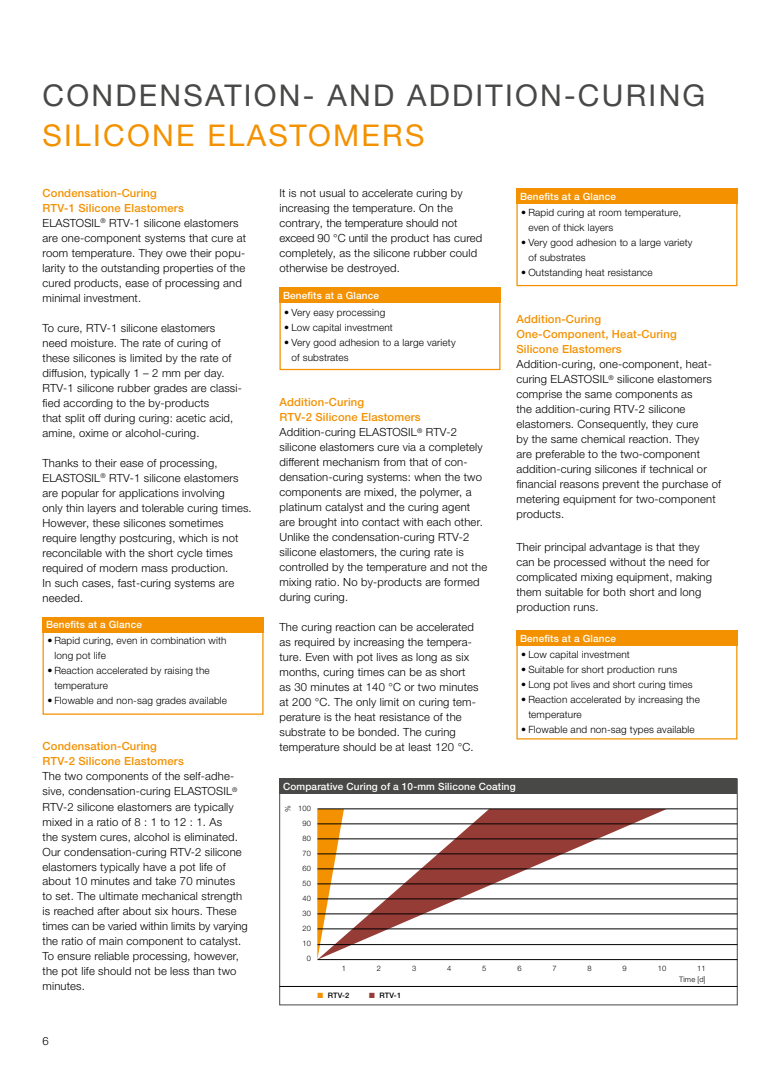
<style>
.page{position:relative;width:780px;height:1088px;background:#fff}
.page>*{position:absolute;margin:0;border:0;box-sizing:border-box;transform-origin:0 0}
.t1{font:30px "Neue Helveticafor WACKER 55";letter-spacing:.075em;color:#484847}
.t2{font:30px "Neue Helveticafor WACKER 55";letter-spacing:.075em;color:#f39100}
.t3{font:11.25px/15px "Neue Helveticafor WACKER 45";letter-spacing:.015em;color:#000}
.t4{font:11.25px/15px "Neue Helveticafor WACKER 65";letter-spacing:.015em;color:#f39100}
.t5{font:10px/15px "Neue Helveticafor WACKER 45";letter-spacing:.015em;color:#000}
.t6{font:10px "Neue Helveticafor WACKER 65";letter-spacing:.015em;color:#fff}
.t7{font:7.5px/15px "Neue Helveticafor WACKER 45";letter-spacing:.015em;color:#000;text-align:right}
.t8{font:7.5px "Neue Helveticafor WACKER 65";letter-spacing:.015em;color:#000}
.s1{color:#f39100}
.s2{color:#963c36}
</style>
<div class="page">
<div style="left:279px;top:289px;width:221px;height:81px;border:1px solid #f39100"></div>
<div style="left:279px;top:288px;width:221px;height:15px;background:#f39100"></div>
<div style="left:43px;top:617px;width:220px;height:98px;border:1px solid #f39100"></div>
<div style="left:43px;top:617px;width:220px;height:15px;background:#f39100"></div>
<svg style="left:317px;top:809px;width:349px;height:150px"></svg>
<div style="left:279px;top:779px;width:458px;height:15px;background:#484847"></div>
<hr style="left:279px;top:986px;width:458px;height:1px;background:#000">
<hr style="left:317px;top:808px;width:420px;height:1px;background:#000">
<hr style="left:317px;top:823px;width:420px;height:1px;background:#000">
<hr style="left:317px;top:838px;width:420px;height:1px;background:#000">
<hr style="left:317px;top:853px;width:420px;height:1px;background:#000">
<hr style="left:317px;top:868px;width:420px;height:1px;background:#000">
<hr style="left:317px;top:883px;width:420px;height:1px;background:#000">
<hr style="left:317px;top:898px;width:420px;height:1px;background:#000">
<hr style="left:317px;top:913px;width:420px;height:1px;background:#000">
<hr style="left:317px;top:944px;width:420px;height:1px;background:#000">
<hr style="left:317px;top:928px;width:420px;height:1px;background:#000">
<hr style="left:317px;top:959px;width:420px;height:1px;background:#000">
<div style="left:516px;top:189px;width:221px;height:97px;border:1px solid #f39100"></div>
<div style="left:516px;top:189px;width:221px;height:15px;background:#f39100"></div>
<div style="left:516px;top:631px;width:221px;height:15px;background:#f39100"></div>
<h1 class="t1" style="left:43px;top:77px;width:664px">CONDENSATION- AND ADDITION-CURING</h1>
<h1 class="t2" style="left:43px;top:117px;width:383px">SILICONE ELASTOMERS</h1>
<p class="t4" style="left:43px;top:185px;width:143px">Condensation-Curing<br>RTV-1 Silicone Elastomers</p>
<p class="t3" style="left:43px;top:215px;width:205px">ELASTOSIL<sup>®</sup> RTV-1 silicone elastomers are one-component systems that cure at room temperature. They owe their popu&shy;larity to the outstanding properties of the cured products, ease of processing and minimal investment.</p>
<p class="t3" style="left:43px;top:320px;width:201px">To cure, RTV-1 silicone elastomers need moisture. The rate of curing of these silicones is limited by the rate of diffusion, typically 1 – 2 mm per day.<br>RTV-1 silicone rubber grades are classi&shy;fied according to the by-products<br>that split off during curing: acetic acid, amine, oxime or alcohol-curing.</p>
<p class="t3" style="left:43px;top:455px;width:211px">Thanks to their ease of processing, ELASTOSIL<sup>®</sup> RTV-1 silicone elastomers are popular for applications involving<br>only thin layers and tolerable curing times.<br>However, these silicones sometimes require lengthy postcuring, which is not reconcilable with the short cycle times required of modern mass production.<br>In such cases, fast-curing systems are needed.</p>
<p class="t6" style="left:46px;top:619px;width:97px">Benefits at a Glance</p>
<p class="t5" style="left:54px;top:633px;width:174px;text-indent:-7px">• Rapid curing, even in combination with long pot life</p>
<p class="t5" style="left:54px;top:663px;width:157px;text-indent:-7px">• Reaction accelerated by raising the temperature</p>
<p class="t5" style="left:47px;top:693px;width:181px">• Flowable and non-sag grades available</p>
<p class="t4" style="left:43px;top:739px;width:143px">Condensation-Curing<br>RTV-2 Silicone Elastomers</p>
<p class="t3" style="left:43px;top:769px;width:207px">The two components of the self-adhe&shy;sive, condensation-curing ELASTOSIL<sup>® </sup>RTV-2 silicone elastomers are typically mixed in a ratio of 8 : 1 to 12 : 1. As<br>the system cures, alcohol is eliminated.<br>Our condensation-curing RTV-2 silicone elastomers typically have a pot life of about 10 minutes and take 70 minutes<br>to set. The ultimate mechanical strength is reached after about six hours. These times can be varied within limits by varying the ratio of main component to catalyst.<br>To ensure reliable processing, however, the pot life should not be less than two minutes.</p>
<p class="t3" style="left:43px;top:1034px;width:8px">6</p>
<p class="t3" style="left:279px;top:185px;width:204px">It is not usual to accelerate curing by increasing the temperature. On the contrary, the temperature should not exceed 90 °C until the product has cured completely, as the silicone rubber could otherwise be destroyed.</p>
<p class="t6" style="left:283px;top:289px;width:97px">Benefits at a Glance</p>
<p class="t5" style="left:284px;top:305px;width:103px">• Very easy processing</p>
<p class="t5" style="left:284px;top:320px;width:110px">• Low capital investment</p>
<p class="t5" style="left:291px;top:335px;width:166px;text-indent:-7px">• Very good adhesion to a large variety of substrates</p>
<p class="t4" style="left:279px;top:395px;width:143px">Addition-Curing<br>RTV-2 Silicone Elastomers</p>
<p class="t3" style="left:279px;top:425px;width:209px">Addition-curing ELASTOSIL<sup>®</sup> RTV-2 silicone elastomers cure via a completely different mechanism from that of con&shy;densation-curing systems: when the two components are mixed, the polymer, a platinum catalyst and the curing agent are brought into contact with each other.<br>Unlike the condensation-curing RTV-2 silicone elastomers, the curing rate is controlled by the temperature and not the mixing ratio. No by-products are formed during curing.</p>
<p class="t3" style="left:279px;top:620px;width:201px">The curing reaction can be accelerated as required by increasing the tempera&shy;ture. Even with pot lives as long as six months, curing times can be as short as 30 minutes at 140 °C or two minutes at 200 °C. The only limit on curing tem&shy;perature is the heat resistance of the substrate to be bonded. The curing temperature should be at least 120 °C.</p>
<p class="t6" style="left:520px;top:190px;width:97px">Benefits at a Glance</p>
<p class="t5" style="left:528px;top:205px;width:154px;text-indent:-7px">• Rapid curing at room temperature, even of thick layers</p>
<p class="t5" style="left:528px;top:235px;width:166px;text-indent:-7px">• Very good adhesion to a large variety of substrates</p>
<p class="t5" style="left:521px;top:265px;width:133px">• Outstanding heat resistance</p>
<p class="t4" style="left:516px;top:312px;width:162px">Addition-Curing<br>One-Component, Heat-Curing<br>Silicone Elastomers</p>
<p class="t3" style="left:516px;top:357px;width:206px">Addition-curing, one-component, heat&shy;curing ELASTOSIL<sup>®</sup> silicone elastomers comprise the same components as<br>the addition-curing RTV-2 silicone elastomers. Consequently, they cure<br>by the same chemical reaction. They<br>are preferable to the two-component addition-curing silicones if technical or financial reasons prevent the purchase of metering equipment for two-component products.</p>
<p class="t3" style="left:516px;top:540px;width:197px">Their principal advantage is that they can be processed without the need for complicated mixing equipment, making them suitable for both short and long production runs.</p>
<p class="t6" style="left:520px;top:632px;width:97px">Benefits at a Glance</p>
<p class="t5" style="left:521px;top:647px;width:110px">• Low capital investment</p>
<p class="t5" style="left:521px;top:662px;width:157px">• Suitable for short production runs</p>
<p class="t5" style="left:521px;top:677px;width:173px">• Long pot lives and short curing times</p>
<p class="t5" style="left:528px;top:692px;width:173px;text-indent:-7px">• Reaction accelerated by increasing the temperature</p>
<p class="t5" style="left:521px;top:722px;width:175px">• Flowable and non-sag types available</p>
<p class="t6" style="left:283px;top:780px;width:234px">Comparative Curing of a 10-mm Silicone Coating</p>
<p class="t7" style="left:298px;top:801px;width:14px">100<br>90<br>80<br>70<br>60<br>50<br>40<br>30<br>20<br>10<br>0</p>
<p class="t7" style="left:280px;top:812px;width:8px;rotate:-90deg">%</p>
<p class="t7" style="left:342px;top:960px;width:6px">1</p>
<p class="t7" style="left:377px;top:960px;width:6px">2</p>
<p class="t7" style="left:412px;top:960px;width:6px">3</p>
<p class="t7" style="left:447px;top:960px;width:6px">4</p>
<p class="t7" style="left:482px;top:960px;width:6px">5</p>
<p class="t7" style="left:517px;top:960px;width:6px">6</p>
<p class="t7" style="left:552px;top:960px;width:6px">7</p>
<p class="t7" style="left:587px;top:960px;width:6px">8</p>
<p class="t7" style="left:622px;top:960px;width:6px">9</p>
<p class="t7" style="left:657px;top:960px;width:10px">10</p>
<p class="t7" style="left:697px;top:960px;width:10px">11</p>
<p class="t8" style="left:317px;top:991px;width:33px"><span class="s1">■</span> RTV-2</p>
<p class="t8" style="left:369px;top:991px;width:33px"><span class="s2">■</span> RTV-1</p>
<p class="t7" style="left:679px;top:972px;width:28px">Time [d]</p>
</div>
